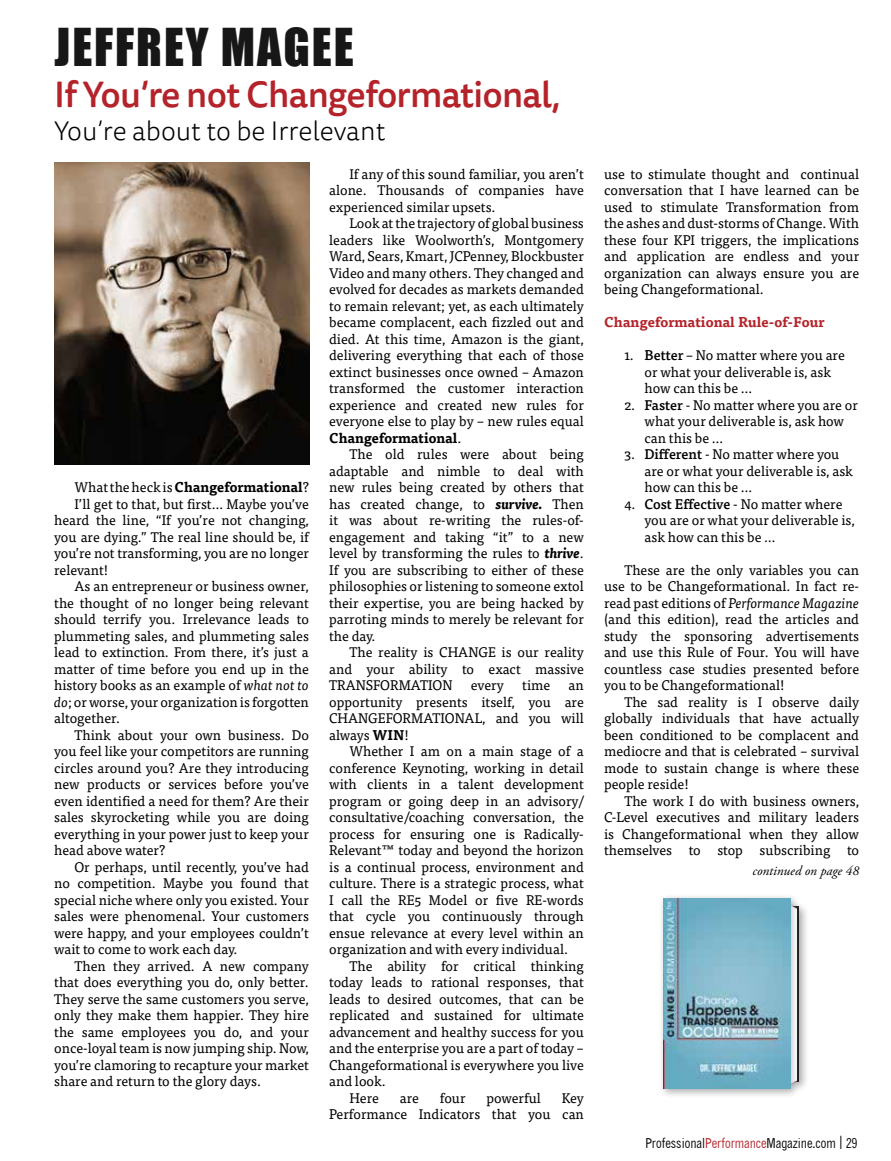
<style>
.page{position:relative;width:891px;height:1161px;background:#fff}
.page>*{position:absolute;margin:0;border:0;box-sizing:border-box;transform-origin:0 0}
.t1{font:48px "Impact";letter-spacing:.04em;color:#000}
.t2{font:500 36px "Tisa Sans Pro";letter-spacing:-.02em;color:#b4232a}
.t3{font:300 27px "Tisa Sans Pro";color:#000}
.t4{font:13.95px/16.5px "Tisa Pro";color:#000;text-align:justify}
.t5{font:700 13.95px "Tisa Pro";color:#000}
.t6{font:700 13.95px "Tisa Pro";color:#b4232a}
.t7{font:13.5px "Quick Type II Condensed";color:#000}
.t8{font:italic 13.5px "Adobe Garamond Pro";color:#000}
.s1{font-weight:400}
.s2{font-style:italic}
.s3{font-weight:700}
.s4{font-weight:700;font-style:italic}
.s5{font-weight:500}
.s6{color:#b4232a}
.s7{font-size:18px}
</style>
<div class="page">
<img style="left:54px;top:162px;width:255px;height:303px">
<div style="left:658px;top:893px;width:152px;height:206px;background:#000;opacity:.33"></div>
<div style="left:791px;top:907px;width:8px;height:175px;background:#222223"></div>
<img style="left:790px;top:903px;width:7px;height:182px">
<img style="left:663px;top:898px;width:127px;height:191px">
<h1 class="t1" style="left:55px;top:10px;width:301px">JEFFREY MAGEE</h1>
<h2 class="t2" style="left:54px;top:69px;width:508px">If You’re not Changeformational,</h2>
<h3 class="t3" style="left:54px;top:113px;width:333px">You’re about to be Irrelevant</h3>
<p class="t5" style="left:74px;top:476px;width:236px"><span class="s1">What the heck is</span> Changeformational<span class="s1">?</span></p>
<p class="t4" style="left:74px;top:495px;width:236px">I’ll get to that, but first… Maybe you’ve</p>
<p class="t4" style="left:54px;top:511px;width:256px">heard the line, “If you’re not changing,</p>
<p class="t4" style="left:54px;top:528px;width:256px">you are dying.” The real line should be, if</p>
<p class="t4" style="left:54px;top:544px;width:256px">you’re not transforming, you are no longer</p>
<p class="t4" style="left:54px;top:561px;width:56px">relevant!</p>
<p class="t4" style="left:74px;top:577px;width:236px">As an entrepreneur or business owner,</p>
<p class="t4" style="left:54px;top:594px;width:256px">the thought of no longer being relevant</p>
<p class="t4" style="left:54px;top:610px;width:256px">should terrify you. Irrelevance leads to</p>
<p class="t4" style="left:54px;top:627px;width:256px">plummeting sales, and plummeting sales</p>
<p class="t4" style="left:54px;top:643px;width:256px">lead to extinction. From there, it’s just a</p>
<p class="t4" style="left:54px;top:660px;width:256px">matter of time before you end up in the</p>
<p class="t4" style="left:54px;top:676px;width:256px">history books as an example of <span class="s2">what not to</span></p>
<p class="t4" style="left:54px;top:693px;width:256px"><span class="s2">do</span>; or worse, your organization is forgotten</p>
<p class="t4" style="left:54px;top:709px;width:68px">altogether.</p>
<p class="t4" style="left:74px;top:726px;width:236px">Think about your own business. Do</p>
<p class="t4" style="left:54px;top:742px;width:256px">you feel like your competitors are running</p>
<p class="t4" style="left:54px;top:759px;width:256px">circles around you? Are they introducing</p>
<p class="t4" style="left:54px;top:775px;width:256px">new products or services before you’ve</p>
<p class="t4" style="left:54px;top:792px;width:256px">even identified a need for them? Are their</p>
<p class="t4" style="left:54px;top:808px;width:256px">sales skyrocketing while you are doing</p>
<p class="t4" style="left:54px;top:825px;width:256px">everything in your power just to keep your</p>
<p class="t4" style="left:54px;top:841px;width:113px">head above water?</p>
<p class="t4" style="left:74px;top:858px;width:236px">Or perhaps, until recently, you’ve had</p>
<p class="t4" style="left:54px;top:874px;width:256px">no competition. Maybe you found that</p>
<p class="t4" style="left:54px;top:891px;width:256px">special niche where only you existed. Your</p>
<p class="t4" style="left:54px;top:907px;width:256px">sales were phenomenal. Your customers</p>
<p class="t4" style="left:54px;top:924px;width:256px">were happy, and your employees couldn’t</p>
<p class="t4" style="left:54px;top:940px;width:185px">wait to come to work each day.</p>
<p class="t4" style="left:74px;top:957px;width:236px">Then they arrived. A new company</p>
<p class="t4" style="left:54px;top:973px;width:256px">that does everything you do, only better.</p>
<p class="t4" style="left:54px;top:990px;width:256px">They serve the same customers you serve,</p>
<p class="t4" style="left:54px;top:1006px;width:256px">only they make them happier. They hire</p>
<p class="t4" style="left:54px;top:1023px;width:256px">the same employees you do, and your</p>
<p class="t4" style="left:54px;top:1039px;width:256px">once-loyal team is now jumping ship. Now,</p>
<p class="t4" style="left:54px;top:1056px;width:256px">you’re clamoring to recapture your market</p>
<p class="t4" style="left:54px;top:1072px;width:208px">share and return to the glory days.</p>
<p class="t4" style="left:329px;top:165px;width:256px;text-indent:20px">If any of this sound familiar, you aren’t alone. Thousands of companies have experienced similar upsets.</p>
<p class="t4" style="left:329px;top:214px;width:256px;text-indent:20px">Look at the trajectory of global business leaders like Woolworth’s, Montgomery Ward, Sears, Kmart, JCPenney, Blockbuster Video and many others. They changed and evolved for decades as markets demanded to remain relevant; yet, as each ultimately became complacent, each fizzled out and died. At this time, Amazon is the giant, delivering everything that each of those extinct businesses once owned – Amazon transformed the customer interaction experience and created new rules for everyone else to play by – new rules equal <span class="s3">Changeformational</span>.</p>
<p class="t4" style="left:329px;top:445px;width:256px;text-indent:20px">The old rules were about being adaptable and nimble to deal with new rules being created by others that has created change, to <span class="s4">survive.</span> Then it was about re-writing the rules-of&shy;engagement and taking “it” to a new level by transforming the rules to <span class="s4">thrive</span>.<br>If you are subscribing to either of these philosophies or listening to someone extol their expertise, you are being hacked by parroting minds to merely be relevant for the day.</p>
<p class="t4" style="left:329px;top:643px;width:256px;text-indent:20px">The reality is CHANGE is our reality and your ability to exact massive TRANSFORMATION</p>
<p class="t4" style="left:471px;top:676px;width:34px">every</p>
<p class="t4" style="left:522px;top:676px;width:30px">time</p>
<p class="t4" style="left:329px;top:676px;width:256px;text-indent:239px">an opportunity presents itself, you are CHANGEFORMATIONAL, and you will always <span class="s3">WIN</span>!</p>
<p class="t4" style="left:329px;top:742px;width:256px;text-indent:20px">Whether I am on a main stage of a conference Keynoting, working in detail with clients in a talent development program or going deep in an advisory/ consultative/coaching conversation, the process for ensuring one is Radically-Relevant™ today and beyond the horizon is a continual process, environment and culture. There is a strategic process, what I call the RE5 Model or five RE-words that cycle you continuously through ensue relevance at every level within an organization and with every individual.</p>
<p class="t4" style="left:349px;top:957px;width:236px">The ability for critical thinking</p>
<p class="t4" style="left:329px;top:973px;width:256px">today leads to rational responses, that</p>
<p class="t4" style="left:329px;top:990px;width:256px">leads to desired outcomes, that can be</p>
<p class="t4" style="left:329px;top:1006px;width:256px">replicated and sustained for ultimate</p>
<p class="t4" style="left:329px;top:1023px;width:256px">advancement and healthy success for you</p>
<p class="t4" style="left:329px;top:1039px;width:256px">and the enterprise you are a part of today –</p>
<p class="t4" style="left:329px;top:1056px;width:256px">Changeformational is everywhere you live</p>
<p class="t4" style="left:329px;top:1072px;width:58px">and look.</p>
<p class="t4" style="left:349px;top:1089px;width:31px">Here</p>
<p class="t4" style="left:400px;top:1089px;width:21px">are</p>
<p class="t4" style="left:440px;top:1089px;width:27px">four</p>
<p class="t4" style="left:486px;top:1089px;width:56px">powerful</p>
<p class="t4" style="left:329px;top:1089px;width:256px;text-align:right">Key<br>Performance Indicators that you can</p>
<p class="t4" style="left:604px;top:165px;width:257px">use to stimulate thought and continual conversation that I have learned can be used to stimulate Transformation from the ashes and dust-storms of Change. With these four KPI triggers, the implications and application are endless and your organization can always ensure you are being Changeformational.</p>
<p class="t6" style="left:604px;top:311px;width:222px">Changeformational Rule-of-Four</p>
<p class="t4" style="left:645px;top:346px;width:202px;text-align:left;text-indent:-20px">1. <span class="s5">Better</span> – No matter where you are or what your deliverable is, ask how can this be …</p>
<p class="t4" style="left:645px;top:396px;width:215px;text-align:left;text-indent:-20px">2. <span class="s5">Faster</span> - No matter where you are or what your deliverable is, ask how can this be …</p>
<p class="t4" style="left:645px;top:445px;width:210px;text-align:left;text-indent:-20px">3. <span class="s5">Different</span> - No matter where you are or what your deliverable is, ask how can this be …</p>
<p class="t4" style="left:645px;top:495px;width:212px;text-align:left;text-indent:-20px">4. <span class="s5">Cost Effective</span> - No matter where you are or what your deliverable is, ask how can this be …</p>
<p class="t4" style="left:604px;top:561px;width:257px;text-indent:20px">These are the only variables you can use to be Changeformational. In fact re&shy;read past editions of <span class="s2">Performance Magazine </span>(and this edition), read the articles and study the sponsoring advertisements and use this Rule of Four. You will have countless case studies presented before you to be Changeformational!</p>
<p class="t4" style="left:604px;top:693px;width:257px;text-indent:20px">The sad reality is I observe daily globally individuals that have actually been conditioned to be complacent and mediocre and that is celebrated – survival mode to sustain change is where these people reside!</p>
<p class="t4" style="left:604px;top:792px;width:257px;text-indent:20px">The work I do with business owners, C-Level executives and military leaders is Changeformational when they allow themselves to stop subscribing to</p>
<p class="t8" style="left:752px;top:863px;width:108px">continued on page 48</p>
<p class="t7" style="left:645px;top:1136px;width:214px">Professional<span class="s6">Performance</span>Magazine.com <span class="s7">I</span> 29</p>
</div>
